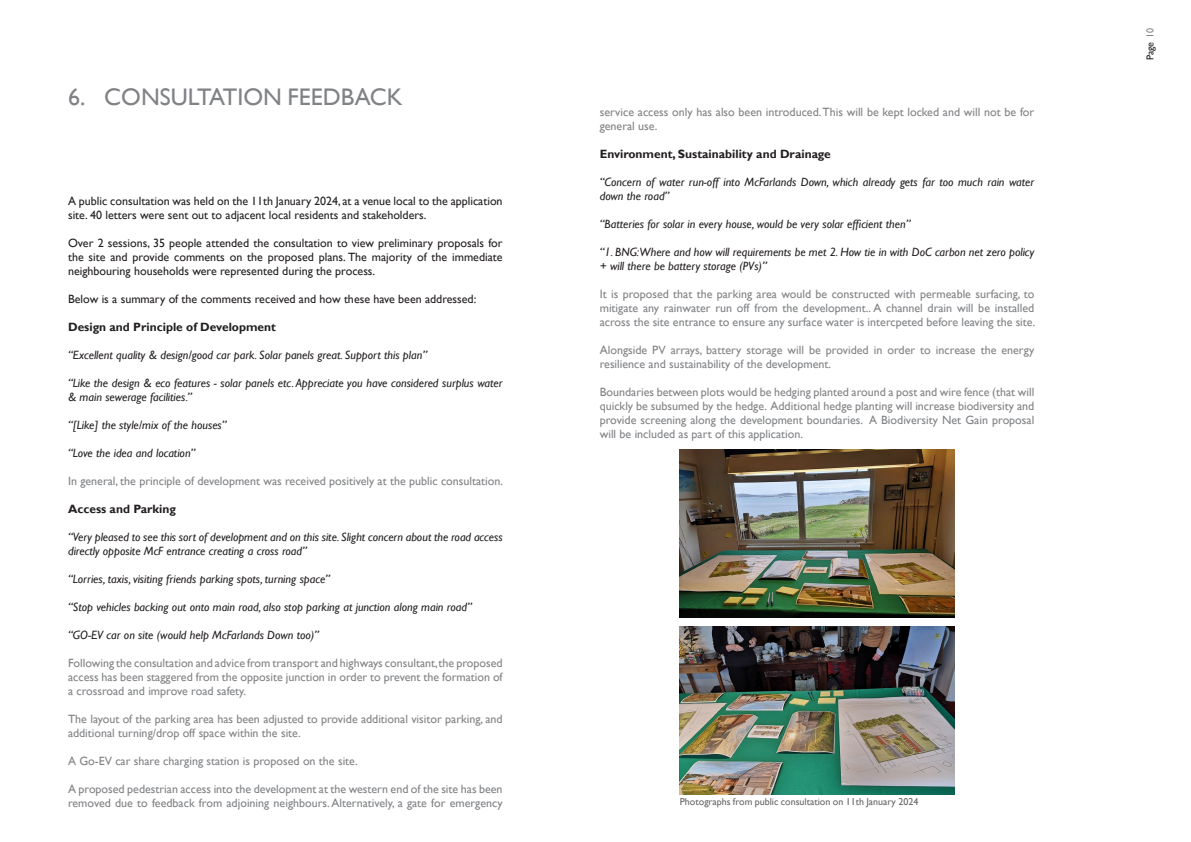
<style>
.page{position:relative;width:1191px;height:842px;background:#fff}
.page>*{position:absolute;margin:0;border:0;box-sizing:border-box;transform-origin:0 0}
._05_Heading_colour{font:24px "Gill Sans";color:#808285}
._05_Body_text_black{font:12px/14px "Gill Sans";color:#808285}
._05_Body_text_black-2{font:italic 12px/14px "Gill Sans";color:#231f20}
._05_Body_text_black-3{font:12px/14px "Gill Sans";color:#231f20}
._05_Body_text_black-4{font:700 12px "Gill Sans";color:#231f20}
._05_Small_heading{font:10px "Gill Sans";color:#666}
.t1{font:10px "Gill Sans";letter-spacing:-.025em;color:#231f20}
.s1{color:#808285}
</style>
<div class="page">
<img style="left:680px;top:450px;width:274px;height:168px">
<img style="left:680px;top:626px;width:274px;height:168px">
<p class="_05_Heading_colour" style="left:68px;top:83px;width:336px">6. CONSULTATION FEEDBACK</p>
<p class="_05_Body_text_black-3" style="left:68px;top:194px;width:436px">A public consultation was held on the 11th January 2024, at a venue local to the application site. 40 letters were sent out to adjacent local residents and stakeholders.</p>
<p class="_05_Body_text_black-3" style="left:68px;top:236px;width:436px;text-align:justify">Over 2 sessions, 35 people attended the consultation to view preliminary proposals for the site and provide comments on the proposed plans. The majority of the immediate neighbouring households were represented during the process.</p>
<p class="_05_Body_text_black-3" style="left:68px;top:292px;width:410px">Below is a summary of the comments received and how these have been addressed:</p>
<p class="_05_Body_text_black-4" style="left:68px;top:319px;width:209px">Design and Principle of Development</p>
<p class="_05_Body_text_black-2" style="left:68px;top:348px;width:361px">“Excellent quality &amp; design/good car park. Solar panels great. Support this plan”</p>
<p class="_05_Body_text_black-2" style="left:68px;top:376px;width:436px">“Like the design &amp; eco features - solar panels etc. Appreciate you have considered surplus water &amp; main sewerage facilities.”</p>
<p class="_05_Body_text_black-2" style="left:68px;top:418px;width:160px">“[Like] the style/mix of the houses”</p>
<p class="_05_Body_text_black-2" style="left:68px;top:446px;width:129px">“Love the idea and location”</p>
<p class="_05_Body_text_black" style="left:68px;top:474px;width:436px">In general, the principle of development was received positively at the public consultation.</p>
<p class="_05_Body_text_black-4" style="left:68px;top:501px;width:109px">Access and Parking</p>
<p class="_05_Body_text_black-2" style="left:68px;top:530px;width:436px">“Very pleased to see this sort of development and on this site. Slight concern about the road access directly opposite McF entrance creating a cross road”</p>
<p class="_05_Body_text_black-2" style="left:68px;top:572px;width:264px">“Lorries, taxis, visiting friends parking spots, turning space”</p>
<p class="_05_Body_text_black-2" style="left:68px;top:600px;width:405px">“Stop vehicles backing out onto main road, also stop parking at junction along main road”</p>
<p class="_05_Body_text_black-2" style="left:68px;top:628px;width:253px">“GO-EV car on site (would help McFarlands Down too)”</p>
<p class="_05_Body_text_black" style="left:68px;top:656px;width:436px;text-align:justify">Following the consultation and advice from transport and highways consultant, the proposed access has been staggered from the opposite junction in order to prevent the formation of a crossroad and improve road safety.</p>
<p class="_05_Body_text_black" style="left:68px;top:712px;width:436px">The layout of the parking area has been adjusted to provide additional visitor parking, and additional turning/drop off space within the site.</p>
<p class="_05_Body_text_black" style="left:68px;top:754px;width:291px">A Go-EV car share charging station is proposed on the site.</p>
<p class="_05_Body_text_black" style="left:68px;top:782px;width:436px">A proposed pedestrian access into the development at the western end of the site has been removed due to feedback from adjoining neighbours. Alternatively, a gate for emergency</p>
<p class="_05_Body_text_black" style="left:600px;top:106px;width:436px">service access only has also been introduced. This will be kept locked and will not be for general use.</p>
<p class="_05_Body_text_black-4" style="left:600px;top:147px;width:232px">Environment, Sustainability and Drainage</p>
<p class="_05_Body_text_black-2" style="left:600px;top:175px;width:436px">“Concern of water run-off into McFarlands Down, which already gets far too much rain water down the road”</p>
<p class="_05_Body_text_black-2" style="left:600px;top:217px;width:312px">“Batteries for solar in every house, would be very solar efficient then”</p>
<p class="_05_Body_text_black-2" style="left:600px;top:245px;width:436px">“1. BNG:Where and how will requirements be met 2. How tie in with DoC carbon net zero policy + will there be battery storage (PVs)”</p>
<p class="_05_Body_text_black" style="left:600px;top:288px;width:437px;text-align:justify">It is proposed that the parking area would be constructed with permeable surfacing, to mitigate any rainwater run off from the development.. A channel drain will be installed across the site entrance to ensure any surface water is intercpeted before leaving the site.</p>
<p class="_05_Body_text_black" style="left:600px;top:344px;width:436px">Alongside PV arrays, battery storage will be provided in order to increase the energy resilience and sustainability of the development.</p>
<p class="_05_Body_text_black" style="left:600px;top:386px;width:436px;text-align:justify">Boundaries between plots would be hedging planted around a post and wire fence (that will quickly be subsumed by the hedge. Additional hedge planting will increase biodiversity and provide screening along the development boundaries. A Biodiversity Net Gain proposal will be included as part of this application.</p>
<p class="_05_Small_heading" style="left:680px;top:796px;width:240px">Photographs from public consultation on 11th January 2024</p>
<p class="t1" style="left:1144px;top:60px;width:33px;rotate:-90deg">Page <span class="s1">10</span></p>
</div>
